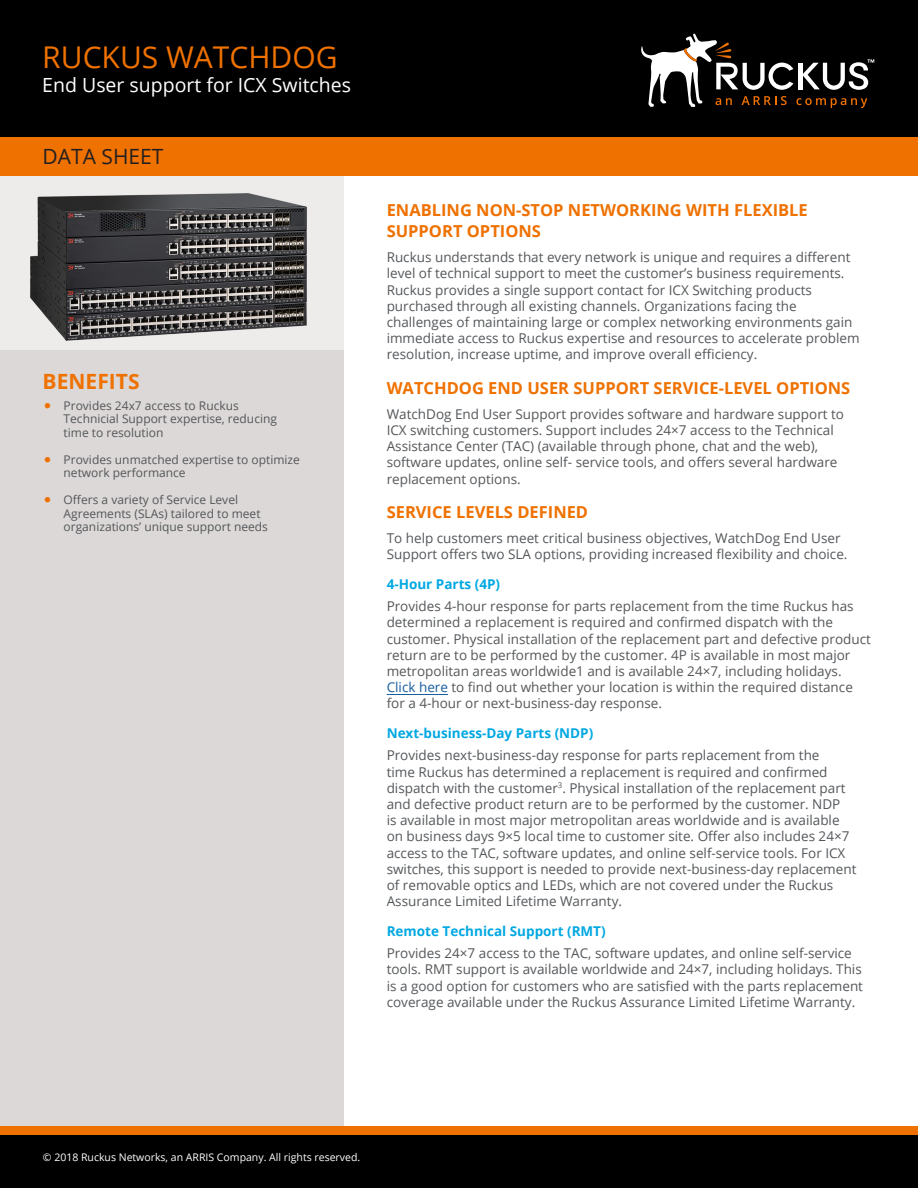
<style>
.page{position:relative;width:918px;height:1188px;background:#fff}
.page>*{position:absolute;margin:0;border:0;box-sizing:border-box;transform-origin:0 0}
.Document_Title__head{font:30px "Open Sans";color:#ef7100}
.t1{font:21px "Open Sans";color:#231f20}
.Sidebar_Title_-_Oran{font:700 21px "Open Sans";letter-spacing:.005em;color:#ef7100}
.Document_Subtitle__h{font:19.5px "Open Sans";color:#fff}
.Body_Header_Level_1{font:700 16.5px/21px "Open Sans";color:#ef7100}
.Body_Copy{font:13.5px/16.2px "Open Sans";color:#54575a}
.Body_Header_Level_2{font:700 13.5px "Open Sans";color:#00a8e2}
.t2{font:12px/13.5px "Open Sans";color:#54575a}
.Document_Copyright_F{font:10.5px "Open Sans";color:#fff}
.s1{color:#ef7100}
.s2{color:#175d9e}
</style>
<div class="page">
<div style="left:0;top:350px;width:344px;height:809px;background:#dcd8d7"></div>
<hr style="left:387px;top:694px;width:61px;height:1px;background:#175d9e">
<div style="left:0;top:1134px;width:918px;height:54px;background:#010000"></div>
<div style="left:0;top:1126px;width:918px;height:9px;background:#ef7100"></div>
<div style="left:0;top:170px;width:344px;height:180px;background:#eeebeb"></div>
<div style="left:0;top:0;width:918px;height:137px;background:#010000"></div>
<div style="left:0;top:137px;width:918px;height:39px;background:#ef7100"></div>
<svg style="left:641px;top:33px;width:233px;height:75px"></svg>
<img style="left:31px;top:194px;width:276px;height:147px">
<p class="Document_Title__head" style="left:42px;top:37px;width:297px">RUCKUS WATCHDOG</p>
<p class="Document_Subtitle__h" style="left:42px;top:72px;width:310px">End User support for ICX Switches</p>
<p class="t1" style="left:43px;top:142px;width:122px">DATA SHEET</p>
<p class="Sidebar_Title_-_Oran" style="left:43px;top:366px;width:99px">BENEFITS</p>
<p class="t2" style="left:64px;top:398px;width:215px;text-indent:-20px"><span class="s1">•</span> Provides 24x7 access to Ruckus<br>Technicial Support expertise, reducing time to resolution</p>
<p class="t2" style="left:64px;top:452px;width:238px;text-indent:-20px"><span class="s1">•</span> Provides unmatched expertise to optimize network performance</p>
<p class="t2" style="left:64px;top:493px;width:206px;text-indent:-20px"><span class="s1">•</span> Offers a variety of Service Level<br>Agreements (SLAs) tailored to meet organizations’ unique support needs</p>
<p class="Body_Header_Level_1" style="left:387px;top:199px;width:423px">ENABLING NON-STOP NETWORKING WITH FLEXIBLE<br>SUPPORT OPTIONS</p>
<p class="Body_Copy" style="left:387px;top:249px;width:474px">Ruckus understands that every network is unique and requires a different level of technical support to meet the customer’s business requirements.<br>Ruckus provides a single support contact for ICX Switching products purchased through all existing channels. Organizations facing the challenges of maintaining large or complex networking environments gain immediate access to Ruckus expertise and resources to accelerate problem resolution, increase uptime, and improve overall efficiency.</p>
<p class="Body_Header_Level_1" style="left:387px;top:377px;width:465px">WATCHDOG END USER SUPPORT SERVICE-LEVEL OPTIONS</p>
<p class="Body_Copy" style="left:387px;top:406px;width:459px">WatchDog End User Support provides software and hardware support to ICX switching customers. Support includes 24×7 access to the Technical Assistance Center (TAC) (available through phone, chat and the web), software updates, online self- service tools, and offers several hardware replacement options.</p>
<p class="Body_Header_Level_1" style="left:387px;top:501px;width:203px">SERVICE LEVELS DEFINED</p>
<p class="Body_Copy" style="left:387px;top:530px;width:462px">To help customers meet critical business objectives, WatchDog End User<br>Support offers two SLA options, providing increased flexibility and choice.</p>
<p class="Body_Header_Level_2" style="left:387px;top:575px;width:115px">4-Hour Parts (4P)</p>
<p class="Body_Copy" style="left:387px;top:598px;width:486px">Provides 4-hour response for parts replacement from the time Ruckus has determined a replacement is required and confirmed dispatch with the customer. Physical installation of the replacement part and defective product return are to be performed by the customer. 4P is available in most major metropolitan areas worldwide1 and is available 24×7, including holidays.<br><span class="s2">Click here</span> to find out whether your location is within the required distance for a 4-hour or next-business-day response.</p>
<p class="Body_Header_Level_2" style="left:387px;top:724px;width:208px">Next-business-Day Parts (NDP)</p>
<p class="Body_Copy" style="left:387px;top:747px;width:471px">Provides next-business-day response for parts replacement from the<br>time Ruckus has determined a replacement is required and confirmed dispatch with the customer<sup>3</sup>. Physical installation of the replacement part and defective product return are to be performed by the customer. NDP<br>is available in most major metropolitan areas worldwide and is available on business days 9×5 local time to customer site. Offer also includes 24×7 access to the TAC, software updates, and online self-service tools. For ICX switches, this support is needed to provide next-business-day replacement of removable optics and LEDs, which are not covered under the Ruckus Assurance Limited Lifetime Warranty.</p>
<p class="Body_Header_Level_2" style="left:387px;top:922px;width:221px">Remote Technical Support (RMT)</p>
<p class="Body_Copy" style="left:387px;top:945px;width:478px">Provides 24×7 access to the TAC, software updates, and online self-service tools. RMT support is available worldwide and 24×7, including holidays. This is a good option for customers who are satisfied with the parts replacement coverage available under the Ruckus Assurance Limited Lifetime Warranty.</p>
<p class="Document_Copyright_F" style="left:43px;top:1150px;width:319px">© 2018 Ruckus Networks, an ARRIS Company. All rights reserved.</p>
</div>
